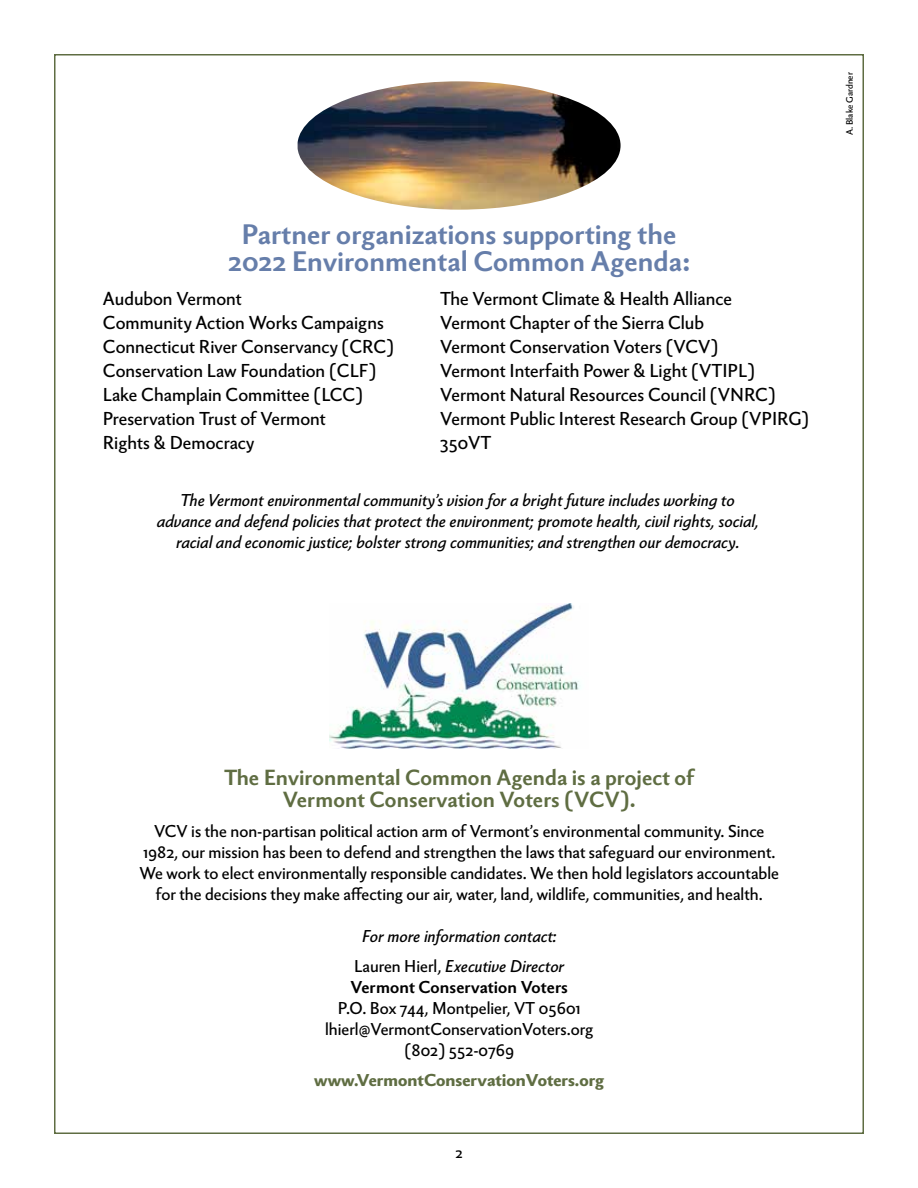
<style>
.page{position:relative;width:918px;height:1188px;background:#fff}
.page>*{position:absolute;margin:0;border:0;box-sizing:border-box;transform-origin:0 0}
.t1{font:700 27px/27px "Berling Nova Sans Pro";color:#667eaa;text-align:center}
.t2{font:700 21px/22.5px "Berling Nova Sans Pro";color:#5f6d42;text-align:center}
.t3{font:18px/24px "Berling Nova Sans Pro";color:#000}
.t4{font:16.5px/21px "Berling Nova Sans Pro";color:#000;text-align:center}
.t5{font:italic 16.5px/21px "Berling Nova Sans Pro";color:#000;text-align:center}
.t6{font:800 16.5px "Berling Nova Sans Pro";color:#5f6d42}
.t7{font:700 16.5px "Berling Nova Sans Pro";color:#000}
.t8{font:15px "Berling Nova Sans Pro";color:#000}
.t9{font:9px "Berling Nova Sans Pro";color:#000}
.s1{font-style:normal}
</style>
<div class="page">
<img style="left:329px;top:603px;width:251px;height:145px">
<img style="left:298px;top:81px;width:323px;height:129px">
<h1 class="t1" style="left:228px;top:219px;width:463px">Partner organizations supporting the<br>2022 Environmental Common Agenda:</h1>
<p class="t3" style="left:103px;top:285px;width:293px">Audubon Vermont<br>Community Action Works Campaigns<br>Connecticut River Conservancy (CRC)<br>Conservation Law Foundation (CLF)<br>Lake Champlain Committee (LCC)<br>Preservation Trust of Vermont<br>Rights &amp; Democracy</p>
<p class="t3" style="left:440px;top:285px;width:370px">The Vermont Climate &amp; Health Alliance<br>Vermont Chapter of the Sierra Club<br>Vermont Conservation Voters (VCV)<br>Vermont Interfaith Power &amp; Light (VTIPL)<br>Vermont Natural Resources Council (VNRC)<br>Vermont Public Interest Research Group (VPIRG)<br>350VT</p>
<p class="t5" style="left:157px;top:488px;width:604px">The Vermont environmental community’s vision for a bright future includes working to advance and defend policies that protect the environment; promote health, civil rights, social, racial and economic justice; bolster strong communities; and strengthen our democracy.</p>
<p class="t9" style="left:843px;top:135px;width:64px;rotate:-90deg">A. Blake Gardner</p>
<p class="t2" style="left:224px;top:764px;width:472px">The Environmental Common Agenda is a project of<br>Vermont Conservation Voters (VCV).</p>
<p class="t4" style="left:140px;top:819px;width:641px">VCV is the non-partisan political action arm of Vermont’s environmental community. Since 1982, our mission has been to defend and strengthen the laws that safeguard our environment.<br>We work to elect environmentally responsible candidates. We then hold legislators accountable for the decisions they make affecting our air, water, land, wildlife, communities, and health.</p>
<p class="t5" style="left:354px;top:920px;width:212px;line-height:30px">For more information contact:<br><span class="s1">Lauren Hierl,</span> Executive Director</p>
<p class="t7" style="left:350px;top:975px;width:219px">Vermont Conservation Voters</p>
<p class="t4" style="left:325px;top:996px;width:270px">P.O. Box 744, Montpelier, VT 05601 lhierl@VermontConservationVoters.org (802) 552-0769</p>
<p class="t6" style="left:314px;top:1068px;width:292px">www.VermontConservationVoters.org</p>
<p class="t8" style="left:455px;top:1141px;width:9px">2</p>
</div>
